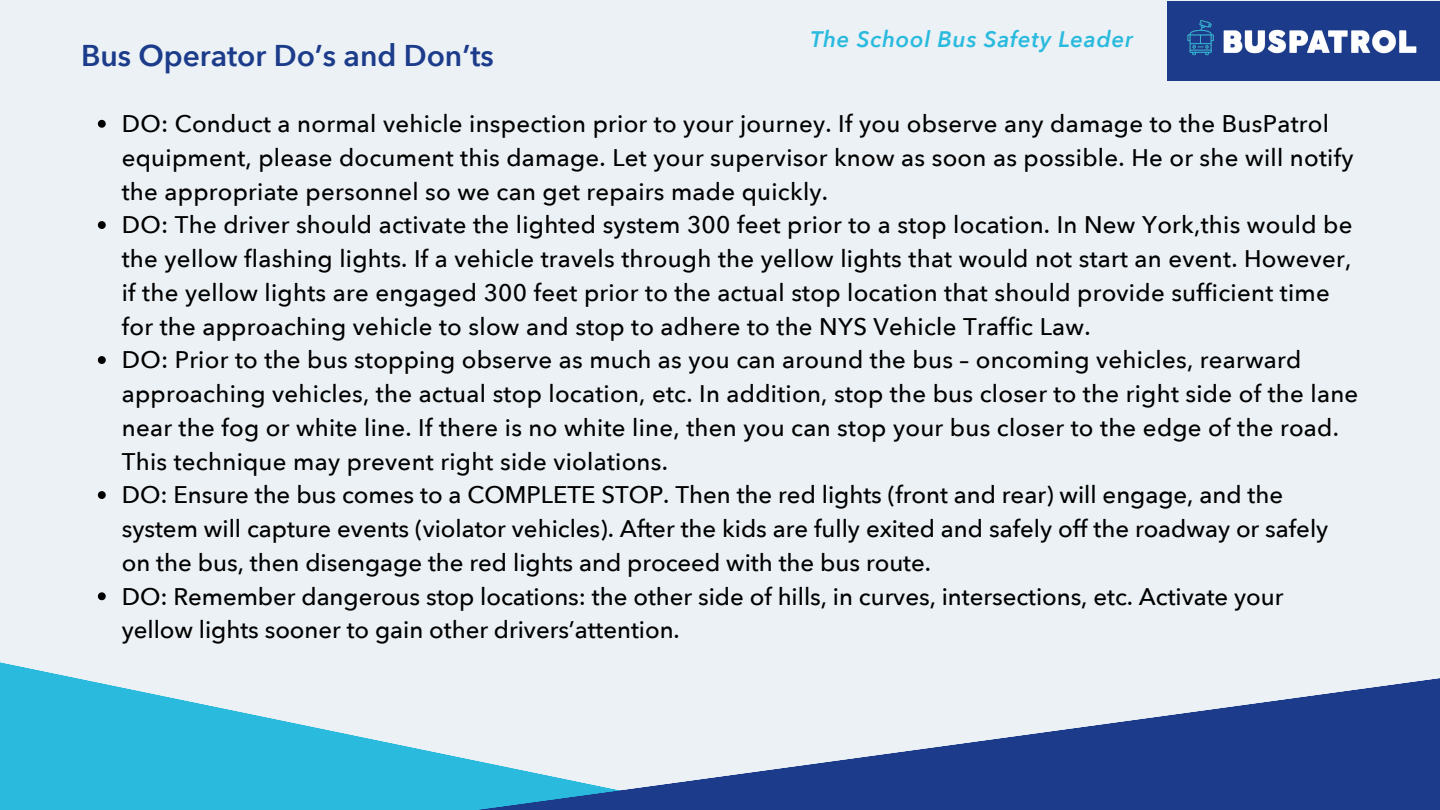
<style>
.page{position:relative;width:1440px;height:810px;background:#ebf1f5}
.page>*{position:absolute;margin:0;border:0;box-sizing:border-box;transform-origin:0 0}
.t1{font:600 30px "Avenir Next";color:#1c3c8b}
.t2{font:500 24px/33.8px "Avenir Next";letter-spacing:.01em;color:#000}
.t3{font:italic 600 22.5px "Avenir Next";letter-spacing:.035em;color:#2abade}
</style>
<div class="page">
<div style="left:1167px;top:1px;width:273px;height:80px;background:#1c3b8a"></div>
<svg style="left:0;top:662px;width:464px;height:148px;fill:#2abade"></svg>
<svg style="left:464px;top:678px;width:976px;height:132px"></svg>
<svg style="left:98px;top:120px;width:8px;height:8px"></svg>
<svg style="left:98px;top:221px;width:8px;height:8px"></svg>
<svg style="left:98px;top:356px;width:8px;height:8px"></svg>
<svg style="left:98px;top:491px;width:8px;height:8px"></svg>
<svg style="left:98px;top:592px;width:8px;height:8px"></svg>
<img style="left:1187px;top:20px;width:230px;height:36px">
<p class="t1" style="left:81px;top:36px;width:414px">Bus Operator Do’s and Don’ts</p>
<p class="t3" style="left:810px;top:25px;width:324px">The School Bus Safety Leader</p>
<p class="t2" style="left:122px;top:108px;width:1238px">DO: Conduct a normal vehicle inspection prior to your journey. If you observe any damage to the BusPatrol equipment, please document this damage. Let your supervisor know as soon as possible. He or she will notify the appropriate personnel so we can get repairs made quickly.<br>DO: The driver should activate the lighted system 300 feet prior to a stop location. In New York,this would be the yellow flashing lights. If a vehicle travels through the yellow lights that would not start an event. However, if the yellow lights are engaged 300 feet prior to the actual stop location that should provide sufficient time for the approaching vehicle to slow and stop to adhere to the NYS Vehicle Traffic Law.<br>DO: Prior to the bus stopping observe as much as you can around the bus – oncoming vehicles, rearward approaching vehicles, the actual stop location, etc. In addition, stop the bus closer to the right side of the lane near the fog or white line. If there is no white line, then you can stop your bus closer to the edge of the road.<br>This technique may prevent right side violations.<br>DO: Ensure the bus comes to a COMPLETE STOP. Then the red lights (front and rear) will engage, and the system will capture events (violator vehicles). After the kids are fully exited and safely off the roadway or safely on the bus, then disengage the red lights and proceed with the bus route.<br>DO: Remember dangerous stop locations: the other side of hills, in curves, intersections, etc. Activate your yellow lights sooner to gain other drivers’attention.</p>
</div>
